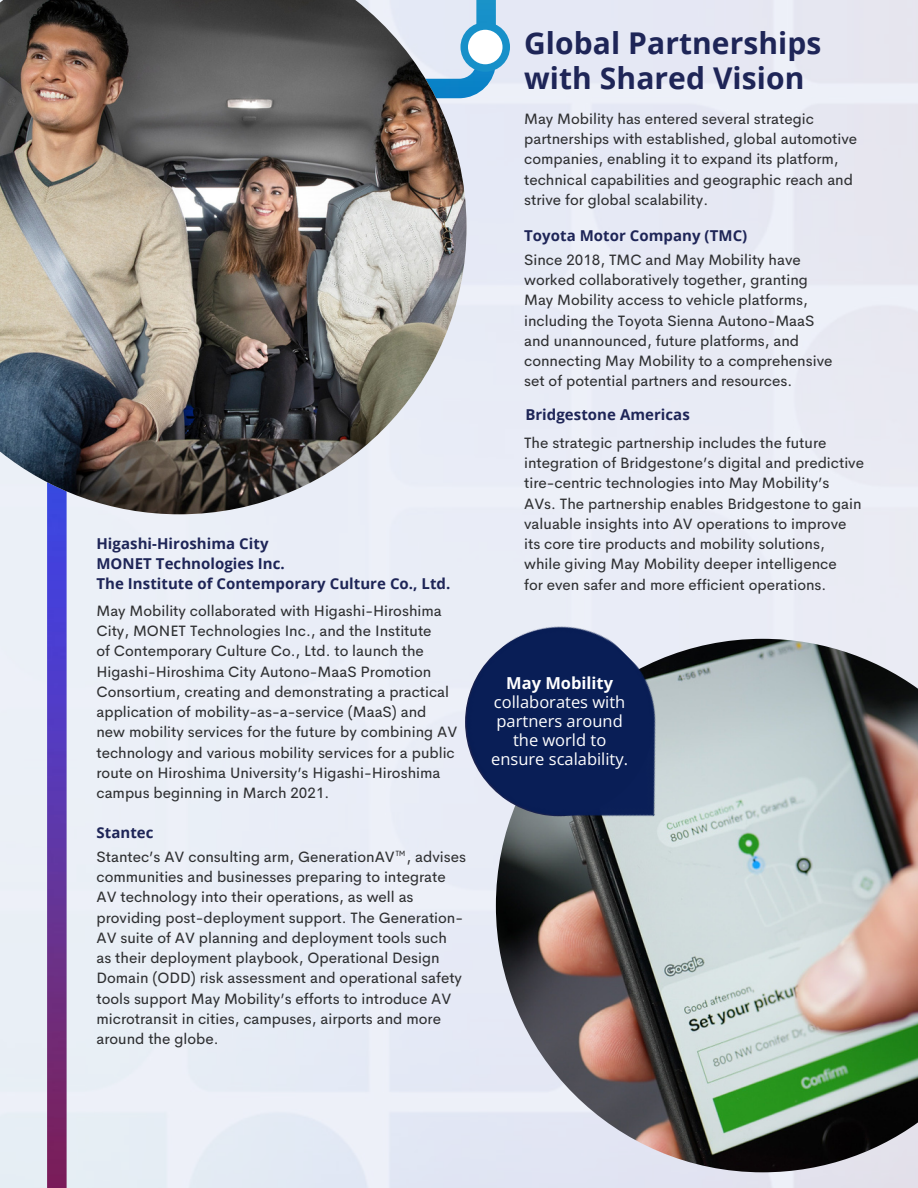
<style>
.page{position:relative;width:918px;height:1188px;background:#fff}
.page>*{position:absolute;margin:0;border:0;box-sizing:border-box;transform-origin:0 0}
.t1{font:700 30px/34.8px "Open Sans";letter-spacing:.005em;color:#1e2557}
.t2{font:16.5px/19.2px "Open Sans";color:#fff;text-align:center}
.t3{font:15px/20.2px "Cerebri Sans";color:#2f3032}
.t4{font:700 15px/20.2px "Open Sans";letter-spacing:.005em;color:#1e2557}
.s1{font-weight:700}
</style>
<div class="page">
<div style="left:47px;top:0;width:449px;height:1188px;background:#e9eef7"></div>
<img style="left:496px;top:639px;width:422px;height:533px">
<img style="left:0;top:0;width:466px;height:514px">
<svg style="left:460px;top:22px;width:50px;height:50px"></svg>
<img style="left:428px;top:589px;width:293px;height:293px">
<p class="t4" style="left:96px;top:533px;width:355px">Higashi-Hiroshima City<br>MONET Technologies Inc.<br>The Institute of Contemporary Culture Co., Ltd.</p>
<p class="t3" style="left:96px;top:601px;width:347px">May Mobility collaborated with Higashi-Hiroshima<br>City, MONET Technologies Inc., and the Institute</p>
<p class="t3" style="left:96px;top:641px;width:354px">of Contemporary Culture Co., Ltd. to launch the Higashi-Hiroshima City Autono-MaaS Promotion Consortium, creating and demonstrating a practical application of mobility-as-a-service (MaaS) and</p>
<h2 class="t3" style="left:96px;top:722px;width:362px">new mobility services for the future by combining AV technology and various mobility services for a public route on Hiroshima University’s Higashi-Hiroshima campus beginning in March 2021.</h2>
<p class="t4" style="left:96px;top:822px;width:59px">Stantec</p>
<p class="t3" style="left:96px;top:847px;width:371px">Stantec’s AV consulting arm, GenerationAV™, advises communities and businesses preparing to integrate AV technology into their operations, as well as providing post-deployment support. The Generation-AV suite of AV planning and deployment tools such</p>
<p class="t3" style="left:96px;top:948px;width:367px">as their deployment playbook, Operational Design Domain (ODD) risk assessment and operational safety tools support May Mobility’s efforts to introduce AV microtransit in cities, campuses, airports and more around the globe.</p>
<p class="t1" style="left:524px;top:25px;width:299px">Global Partnerships with Shared Vision</p>
<h1 class="t3" style="left:524px;top:109px;width:335px">May Mobility has entered several strategic partnerships with established, global automotive companies, enabling it to expand its platform, technical capabilities and geographic reach and strive for global scalability.</h1>
<p class="t4" style="left:524px;top:225px;width:225px">Toyota Motor Company (TMC)</p>
<p class="t3" style="left:524px;top:250px;width:310px">Since 2018, TMC and May Mobility have worked collaboratively together, granting May Mobility access to vehicle platforms, including the Toyota Sienna Autono-MaaS and unannounced, future platforms, and connecting May Mobility to a comprehensive set of potential partners and resources.</p>
<p class="t4" style="left:525px;top:405px;width:166px">Bridgestone Americas</p>
<p class="t3" style="left:524px;top:433px;width:341px">The strategic partnership includes the future integration of Bridgestone’s digital and predictive tire-centric technologies into May Mobility’s AVs. The partnership enables Bridgestone to gain valuable insights into AV operations to improve</p>
<h2 class="t3" style="left:524px;top:534px;width:302px">its core tire products and mobility solutions,</h2>
<p class="t3" style="left:524px;top:554px;width:314px">while giving May Mobility deeper intelligence</p>
<h2 class="t3" style="left:524px;top:574px;width:304px">for even safer and more efficient operations.</h2>
<p class="t2" style="left:494px;top:673px;width:133px"><span class="s1">May Mobility </span>collaborates with partners around</p>
<p class="t2" style="left:491px;top:730px;width:138px">the world to ensure scalability.</p>
</div>
